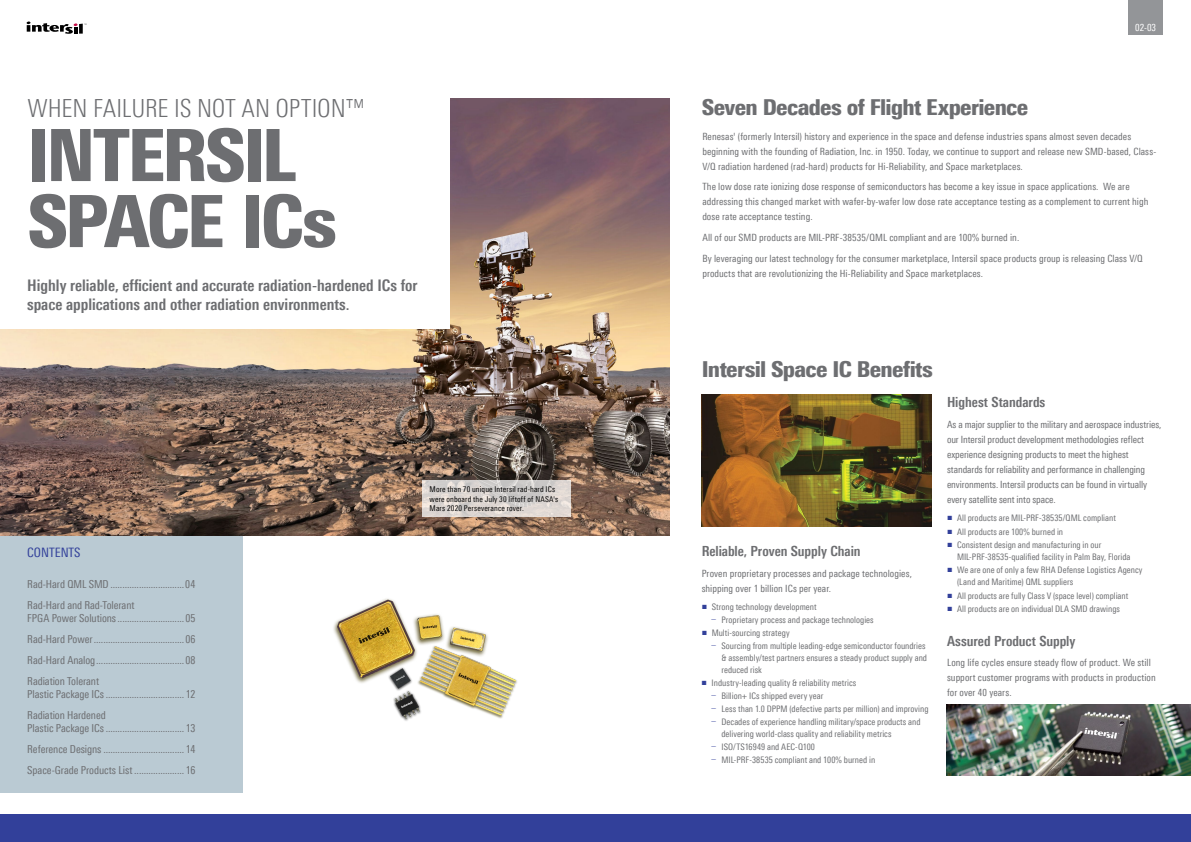
<style>
.page{position:relative;width:1191px;height:842px;background:#fff}
.page>*{position:absolute;margin:0;border:0;box-sizing:border-box;transform-origin:0 0}
.t1{font:900 72px/66px "Linotype Univers 820 Cn";letter-spacing:-.045em;color:#6d6e71}
.t2{font:300 25px "Linotype Univers 320 Cn";letter-spacing:-.01em;color:#6d6e71}
.t3{font:900 22px "Linotype Univers 820 Cn";letter-spacing:-.03em;color:#6d6e71}
.t4{font:700 16px/19.2px "Linotype Univers 620 Cn";color:#6d6e71}
.t5{font:700 14px "Linotype Univers 620 Cn";letter-spacing:-.005em;color:#6d6e71}
.t6{font:13px "Linotype Univers 420 Cn";color:#32409a}
.t7{font:11px/21px "Linotype Univers 420 Cn";letter-spacing:-.01em;color:#6d6e71}
.t8{font:10px/15px "Linotype Univers 420 Cn";letter-spacing:.005em;color:#6d6e71}
.t9{font:10px "Linotype Univers 420 Cn";color:#fff}
.t10{font:9px/12px "Linotype Univers 420 Cn";color:#6d6e71}
.t11{font:8px/9.6px "Linotype Univers 420 Cn";letter-spacing:.015em;color:#000}
.s1{font-family:"Arial";color:#32409a}
.s2{font-family:"Linotype Univers 320 Cn";font-weight:300;color:#32409a}
</style>
<div class="page">
<div style="left:1128px;top:0;width:34px;height:34px;background:#939598"></div>
<div style="left:0;top:814px;width:595px;height:28px;background:#32409a"></div>
<div style="left:595px;top:814px;width:596px;height:28px;background:#32409a"></div>
<svg style="left:27px;top:22px;width:59px;height:12px"></svg>
<div style="left:0;top:515px;width:243px;height:277px;background:#bacad3"></div>
<img style="left:0;top:99px;width:670px;height:436px">
<div style="left:0;top:34px;width:450px;height:295px;background:#fff"></div>
<img style="left:333px;top:598px;width:184px;height:123px">
<img style="left:701px;top:394px;width:230px;height:133px">
<img style="left:947px;top:704px;width:244px;height:71px">
<svg style="left:422px;top:480px;width:148px;height:37px;fill:#dbd5d1"></svg>
<h2 class="t2" style="left:27px;top:94px;width:338px">WHEN FAILURE IS NOT AN OPTION™</h2>
<h3 class="t3" style="left:702px;top:93px;width:328px">Seven Decades of Flight Experience</h3>
<p class="t9" style="left:1135px;top:22px;width:22px">02-03</p>
<h1 class="t1" style="left:27px;top:122px;width:311px">INTERSIL<br>SPACE ICs</h1>
<h3 class="t4" style="left:27px;top:276px;width:392px">Highly reliable, efficient and accurate radiation-hardened ICs for space applications and other radiation environments.</h3>
<h3 class="t6" style="left:27px;top:545px;width:55px">CONTENTS</h3>
<p class="t7" style="left:27px;top:573px;width:170px">Rad-Hard QML SMD ...............................04<br>Rad-Hard and Rad-Tolerant</p>
<p class="t7" style="left:27px;top:607px;width:170px;text-align:justify">FPGA Power Solutions............................05<br>Rad-Hard Power......................................06<br>Rad-Hard Analog.....................................08<br>Radiation Tolerant</p>
<p class="t7" style="left:27px;top:683px;width:170px">Plastic Package ICs................................. 12<br>Radiation Hardened</p>
<p class="t7" style="left:27px;top:717px;width:170px;text-align:justify">Plastic Package ICs................................. 13<br>Reference Designs .................................. 14<br>Space-Grade Products List ..................... 16</p>
<p class="t11" style="left:429px;top:484px;width:130px">More than 70 unique Intersil rad-hard ICs were onboard the July 30 liftoff of NASA's<br>Mars 2020 Perseverance rover.</p>
<p class="t8" style="left:702px;top:129px;width:455px">Renesas' (formerly Intersil) history and experience in the space and defense industries spans almost seven decades beginning with the founding of Radiation, Inc. in 1950. Today, we continue to support and release new SMD-based, Class-<br>V/Q radiation hardened (rad-hard) products for Hi-Reliability, and Space marketplaces.</p>
<p class="t8" style="left:702px;top:179px;width:448px">The low dose rate ionizing dose response of semiconductors has become a key issue in space applications. We are addressing this changed market with wafer-by-wafer low dose rate acceptance testing as a complement to current high dose rate acceptance testing.</p>
<p class="t8" style="left:702px;top:227px;width:442px;line-height:20.7px">All of our SMD products are MIL-PRF-38535/QML compliant and are 100% burned in.<br>By leveraging our latest technology for the consumer marketplace, Intersil space products group is releasing Class V/Q</p>
<p class="t8" style="left:702px;top:266px;width:282px">products that are revolutionizing the Hi-Reliability and Space marketplaces.</p>
<h3 class="t3" style="left:702px;top:356px;width:232px">Intersil Space IC Benefits</h3>
<h3 class="t5" style="left:701px;top:543px;width:160px">Reliable, Proven Supply Chain</h3>
<p class="t8" style="left:701px;top:565px;width:212px">Proven proprietary processes and package technologies, shipping over 1 billion ICs per year.</p>
<p class="t10" style="left:701px;top:601px;width:116px"><span class="s1">■</span> Strong technology development</p>
<p class="t10" style="left:711px;top:614px;width:164px"><span class="s2">–</span> Proprietary process and package technologies</p>
<p class="t10" style="left:701px;top:627px;width:89px"><span class="s1">■</span> Multi-sourcing strategy</p>
<p class="t10" style="left:721px;top:640px;width:207px;text-indent:-10px"><span class="s2">–</span> Sourcing from multiple leading-edge semiconductor foundries &amp; assembly/test partners ensures a steady product supply and reduced risk</p>
<p class="t10" style="left:701px;top:677px;width:156px"><span class="s1">■</span> Industry-leading quality &amp; reliability metrics</p>
<p class="t10" style="left:711px;top:690px;width:113px"><span class="s2">–</span> Billion+ ICs shipped every year</p>
<p class="t10" style="left:711px;top:703px;width:218px"><span class="s2">–</span> Less than 1.0 DPPM (defective parts per million) and improving</p>
<p class="t10" style="left:721px;top:716px;width:201px;text-indent:-10px"><span class="s2">–</span> Decades of experience handling military/space products and delivering world-class quality and reliability metrics</p>
<p class="t10" style="left:711px;top:741px;width:105px"><span class="s2">–</span> ISO/TS16949 and AEC-Q100</p>
<p class="t10" style="left:711px;top:754px;width:165px"><span class="s2">–</span> MIL-PRF-38535 compliant and 100% burned in</p>
<h3 class="t5" style="left:947px;top:394px;width:100px">Highest Standards</h3>
<p class="t8" style="left:947px;top:417px;width:216px">As a major supplier to the military and aerospace industries, our Intersil product development methodologies reflect experience designing products to meet the highest standards for reliability and performance in challenging environments. Intersil products can be found in virtually every satellite sent into space.</p>
<p class="t10" style="left:947px;top:512px;width:170px"><span class="s1">■</span> All products are MIL-PRF-38535/QML compliant</p>
<p class="t10" style="left:947px;top:525px;width:118px"><span class="s1">■</span> All products are 100% burned in</p>
<p class="t10" style="left:957px;top:539px;width:175px;text-indent:-10px"><span class="s1">■</span> Consistent design and manufacturing in our<br>MIL-PRF-38535-qualified facility in Palm Bay, Florida</p>
<p class="t10" style="left:957px;top:564px;width:187px;text-indent:-10px"><span class="s1">■</span> We are one of only a few RHA Defense Logistics Agency (Land and Maritime) QML suppliers</p>
<p class="t10" style="left:947px;top:589px;width:183px"><span class="s1">■</span> All products are fully Class V (space level) compliant</p>
<p class="t10" style="left:947px;top:602px;width:174px"><span class="s1">■</span> All products are on individual DLA SMD drawings</p>
<h3 class="t5" style="left:947px;top:632px;width:130px">Assured Product Supply</h3>
<p class="t8" style="left:947px;top:655px;width:210px">Long life cycles ensure steady flow of product. We still support customer programs with products in production for over 40 years.</p>
</div>
